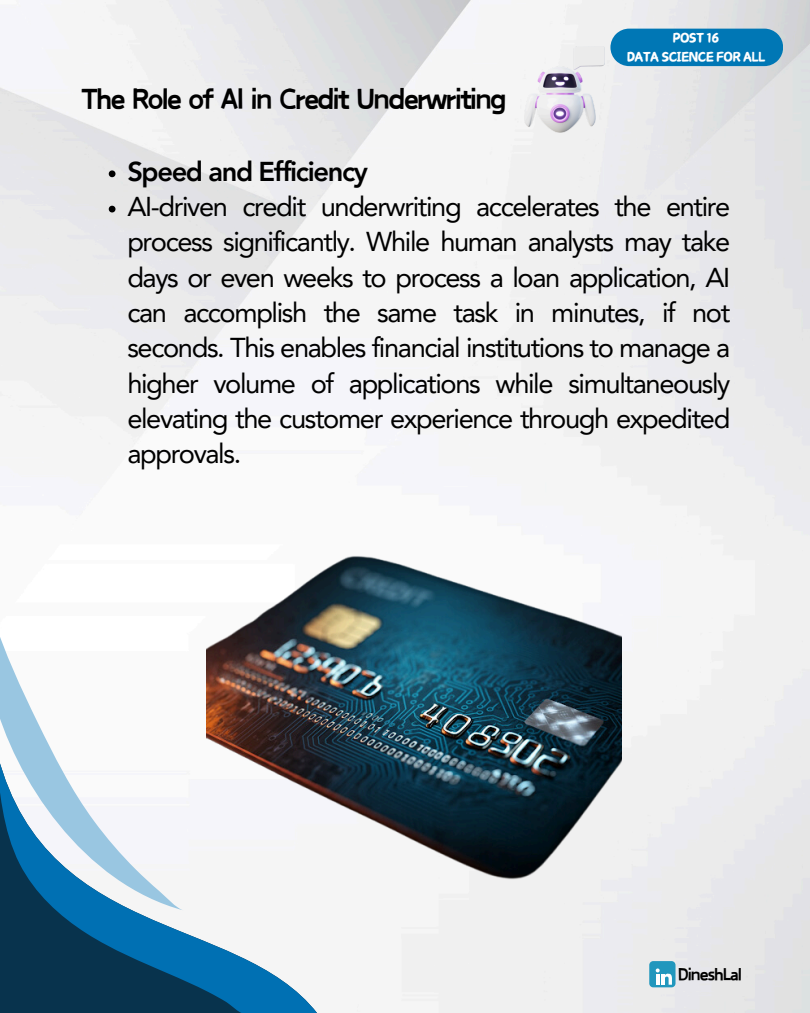
<style>
.page{position:relative;width:810px;height:1013px;background:#fff}
.page>*{position:absolute;margin:0;border:0;box-sizing:border-box;transform-origin:0 0}
.t1{font:900 32.3px "Canva Funny";letter-spacing:-.05em;color:#000}
.t2{font:27.3px/35.2px "Avenir LT Pro";letter-spacing:-.05em;color:#000;text-align:justify}
.t3{font:800 27.3px "Avenir LT Pro";letter-spacing:-.05em;color:#000}
.t4{font:900 19.3px "Canva Funny";letter-spacing:-.05em;color:#000}
.t5{font:14.8px "Canva Champion";letter-spacing:-.05em;color:#fff}
</style>
<div class="page">
<div style="left:649px;top:961px;width:27px;height:26px;background:#2197bd;border-radius:4px"></div>
<svg style="left:656px;top:968px;width:16px;height:16px"></svg>
<div style="left:610px;top:29px;width:173px;height:37px;background:#0077b5"></div>
<svg style="left:0;top:736px;width:317px;height:276px"></svg>
<svg style="left:0;top:617px;width:184px;height:293px"></svg>
<svg style="left:109px;top:170px;width:7px;height:7px"></svg>
<svg style="left:109px;top:206px;width:7px;height:6px"></svg>
<img style="left:206px;top:516px;width:416px;height:416px">
<img style="left:525px;top:47px;width:79px;height:85px">
<p class="t1" style="left:81px;top:85px;width:427px">The Role of AI in Credit Underwriting</p>
<p class="t5" style="left:673px;top:30px;width:48px">POST 16</p>
<p class="t5" style="left:627px;top:48px;width:140px">DATA SCIENCE FOR ALL</p>
<p class="t3" style="left:127px;top:160px;width:242px">Speed and Efficiency</p>
<p class="t2" style="left:127px;top:192px;width:605px">AI-driven credit underwriting accelerates the entire process significantly. While human analysts may take days or even weeks to process a loan application, AI can accomplish the same task in minutes, if not seconds. This enables financial institutions to manage a higher volume of applications while simultaneously elevating the customer experience through expedited approvals.</p>
<h1 class="t4" style="left:678px;top:965px;width:66px">DineshLal</h1>
</div>
